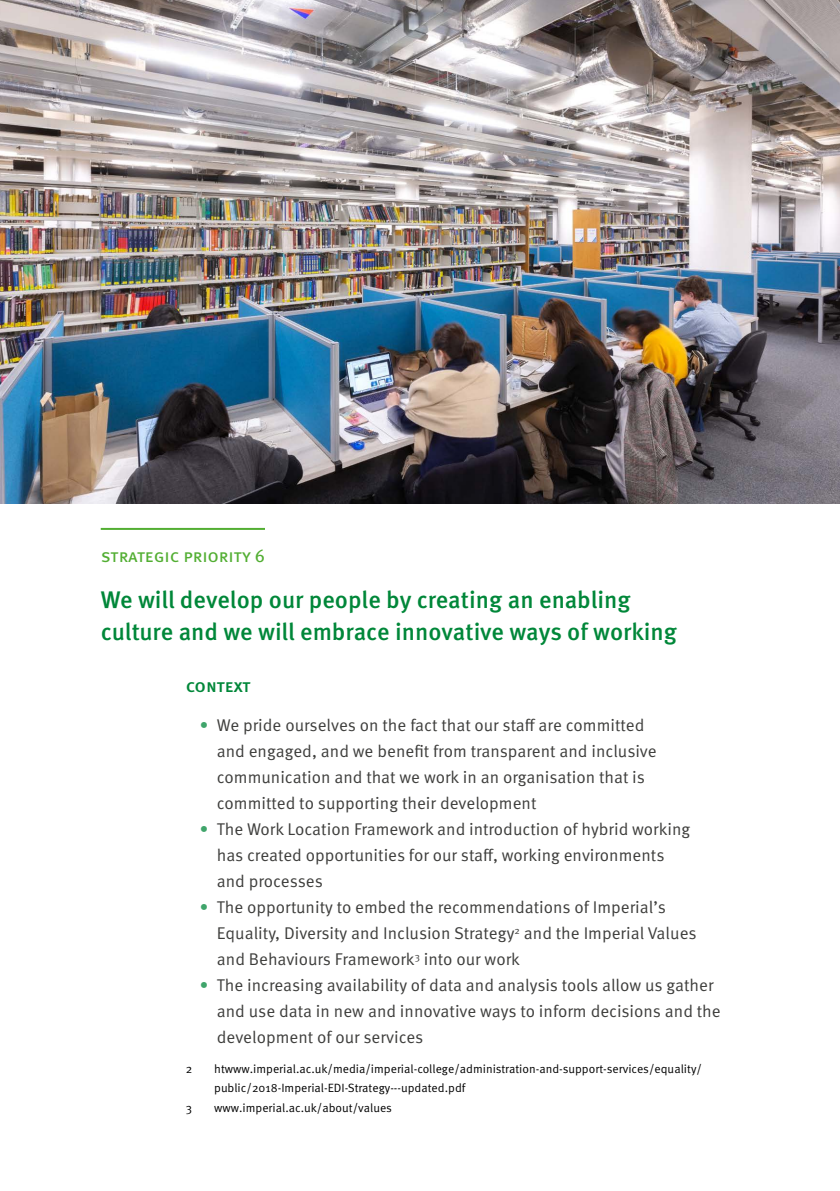
<style>
.page{position:relative;width:840px;height:1191px;background:#fff}
.page>*{position:absolute;margin:0;border:0;box-sizing:border-box;transform-origin:0 0}
.t1{font:500 24px/32.4px "Meta OT";color:#008739}
.t2{font:18px "Meta OT";letter-spacing:-.01em;color:#52ae32}
.t3{font:500 18px "Meta OT";letter-spacing:-.005em;color:#008739}
.t4{font:17px/26px "Meta OT Norm";color:#3e3e3c}
.t5{font:12px/19.6px "Meta OT Norm";color:#000}
.s1{font-family:"Meta OT";font-weight:500;color:#40a56b}
</style>
<div class="page">
<hr style="left:101px;top:528px;width:164px;height:2px;background:#52ae32">
<img style="left:0;top:0;width:839px;height:504px">
<p class="t2" style="left:101px;top:545px;width:20px">STRATEG</p>
<p class="t2" style="left:164px;top:545px;width:102px">IC PRIORITY 6</p>
<h1 class="t1" style="left:101px;top:583px;width:577px">We will develop our people by creating an enabling culture and we will embrace innovative ways of working</h1>
<p class="t3" style="left:186px;top:675px;width:66px">CONTEXT</p>
<p class="t4" style="left:217px;top:712px;width:441px;text-indent:-17px"><span class="s1">•</span> We pride ourselves on the fact that our staff are committed and engaged, and we benefit from transparent and inclusive communication and that we work in an organisation that is committed to supporting their development</p>
<p class="t4" style="left:217px;top:816px;width:474px;text-indent:-17px"><span class="s1">•</span> The Work Location Framework and introduction of hybrid working has created opportunities for our staff, working environments and processes</p>
<p class="t4" style="left:217px;top:894px;width:481px;text-indent:-17px"><span class="s1">•</span> The opportunity to embed the recommendations of Imperial’s<br>Equality, Diversity and Inclusion Strategy<sup>2</sup> and the Imperial Values and Behaviours Framework<sup>3</sup> into our work</p>
<p class="t4" style="left:217px;top:972px;width:505px;text-indent:-17px"><span class="s1">•</span> The increasing availability of data and analysis tools allow us gather and use data in new and innovative ways to inform decisions and the development of our services</p>
<p class="t5" style="left:186px;top:1059px;width:8px">2</p>
<p class="t5" style="left:214px;top:1059px;width:489px">htwww.imperial.ac.uk/media/imperial-college/administration-and-support-services/equality/ public/2018-Imperial-EDI-Strategy---updated.pdf</p>
<p class="t5" style="left:186px;top:1098px;width:8px">3</p>
<p class="t5" style="left:214px;top:1098px;width:179px">www.imperial.ac.uk/about/values</p>
</div>
